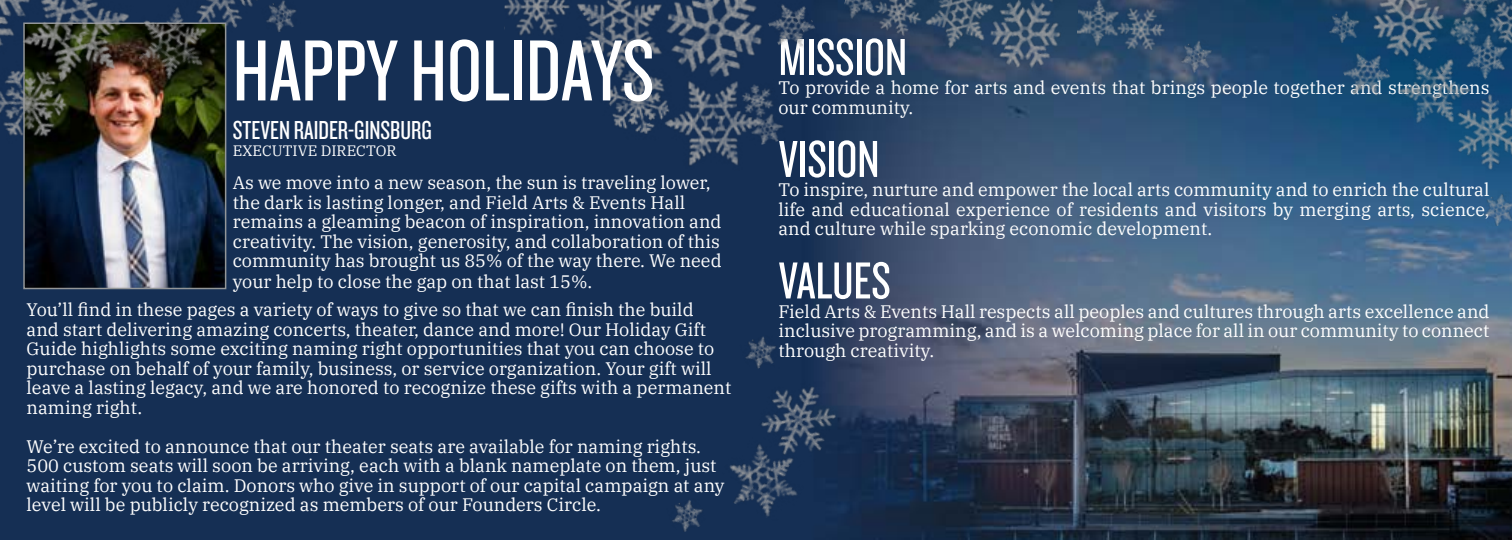
<style>
.page{position:relative;width:1512px;height:540px;background:#fff}
.page>*{position:absolute;margin:0;border:0;box-sizing:border-box;transform-origin:0 0}
.t1{font:90px "Knockout HTF28 Junior Featherwt";color:#fff}
.t2{font:54px "Knockout HTF28 Junior Featherwt";color:#fff}
.t3{font:27px "Knockout HTF28 Junior Featherwt";color:#fff}
.t4{font:18px/19.5px "IBM Plex Serif";color:#fff}
.t5{font:15px "IBM Plex Serif";color:#fff}
</style>
<div class="page">
<img style="left:0;top:0;width:1512px;height:540px">
<img style="left:26px;top:94px;width:197px;height:192px">
<div style="left:23px;top:22px;width:203px;height:267px;border:2px solid #939698"></div>
<img style="left:503px;top:0;width:262px;height:171px">
<img style="left:1385px;top:75px;width:127px;height:106px">
<img style="left:0;top:0;width:140px;height:197px">
<img style="left:120px;top:0;width:138px;height:94px">
<img style="left:1336px;top:46px;width:60px;height:60px">
<img style="left:1357px;top:0;width:64px;height:75px">
<img style="left:761px;top:0;width:60px;height:57px">
<img style="left:1421px;top:0;width:91px;height:88px">
<img style="left:740px;top:79px;width:50px;height:68px">
<img style="left:1322px;top:6px;width:46px;height:40px">
<img style="left:259px;top:0;width:46px;height:36px">
<img style="left:1477px;top:190px;width:35px;height:39px">
<img style="left:840px;top:0;width:234px;height:78px">
<img style="left:1076px;top:0;width:94px;height:51px">
<img style="left:1174px;top:36px;width:47px;height:40px">
<img style="left:739px;top:332px;width:46px;height:32px">
<img style="left:665px;top:495px;width:47px;height:40px">
<img style="left:712px;top:364px;width:133px;height:163px">
<h1 class="t1" style="left:233px;top:26px;width:423px">HAPPY HOLIDAYS</h1>
<h3 class="t3" style="left:233px;top:117px;width:200px">STEVEN RAIDER-GINSBURG</h3>
<p class="t5" style="left:233px;top:139px;width:165px">EXECUTIVE DIRECTOR</p>
<p class="t4" style="left:233px;top:171px;width:490px">As we move into a new season, the sun is traveling lower, the dark is lasting longer, and Field Arts &amp; Events Hall remains a gleaming beacon of inspiration, innovation and creativity. The vision, generosity, and collaboration of this community has brought us 85% of the way there. We need your help to close the gap on that last 15%.</p>
<p class="t4" style="left:27px;top:298px;width:706px">You’ll find in these pages a variety of ways to give so that we can finish the build<br>and start delivering amazing concerts, theater, dance and more! Our Holiday Gift Guide highlights some exciting naming right opportunities that you can choose to purchase on behalf of your family, business, or service organization. Your gift will leave a lasting legacy, and we are honored to recognize these gifts with a permanent naming right.</p>
<p class="t4" style="left:27px;top:435px;width:699px">We’re excited to announce that our theater seats are available for naming rights.<br>500 custom seats will soon be arriving, each with a blank nameplate on them, just waiting for you to claim. Donors who give in support of our capital campaign at any level will be publicly recognized as members of our Founders Circle.</p>
<h2 class="t2" style="left:778px;top:30px;width:130px">MISSION</h2>
<p class="t4" style="left:778px;top:77px;width:713px">To provide a home for arts and events that brings people together and strengthens our community.</p>
<h2 class="t2" style="left:778px;top:132px;width:102px">VISION</h2>
<p class="t4" style="left:778px;top:179px;width:713px;text-align:justify">To inspire, nurture and empower the local arts community and to enrich the cultural life and educational experience of residents and visitors by merging arts, science, and culture while sparking economic development.</p>
<h2 class="t2" style="left:778px;top:254px;width:114px">VALUES</h2>
<p class="t4" style="left:778px;top:300px;width:712px;text-align:justify">Field Arts &amp; Events Hall respects all peoples and cultures through arts excellence and inclusive programming, and is a welcoming place for all in our community to connect through creativity.</p>
</div>
